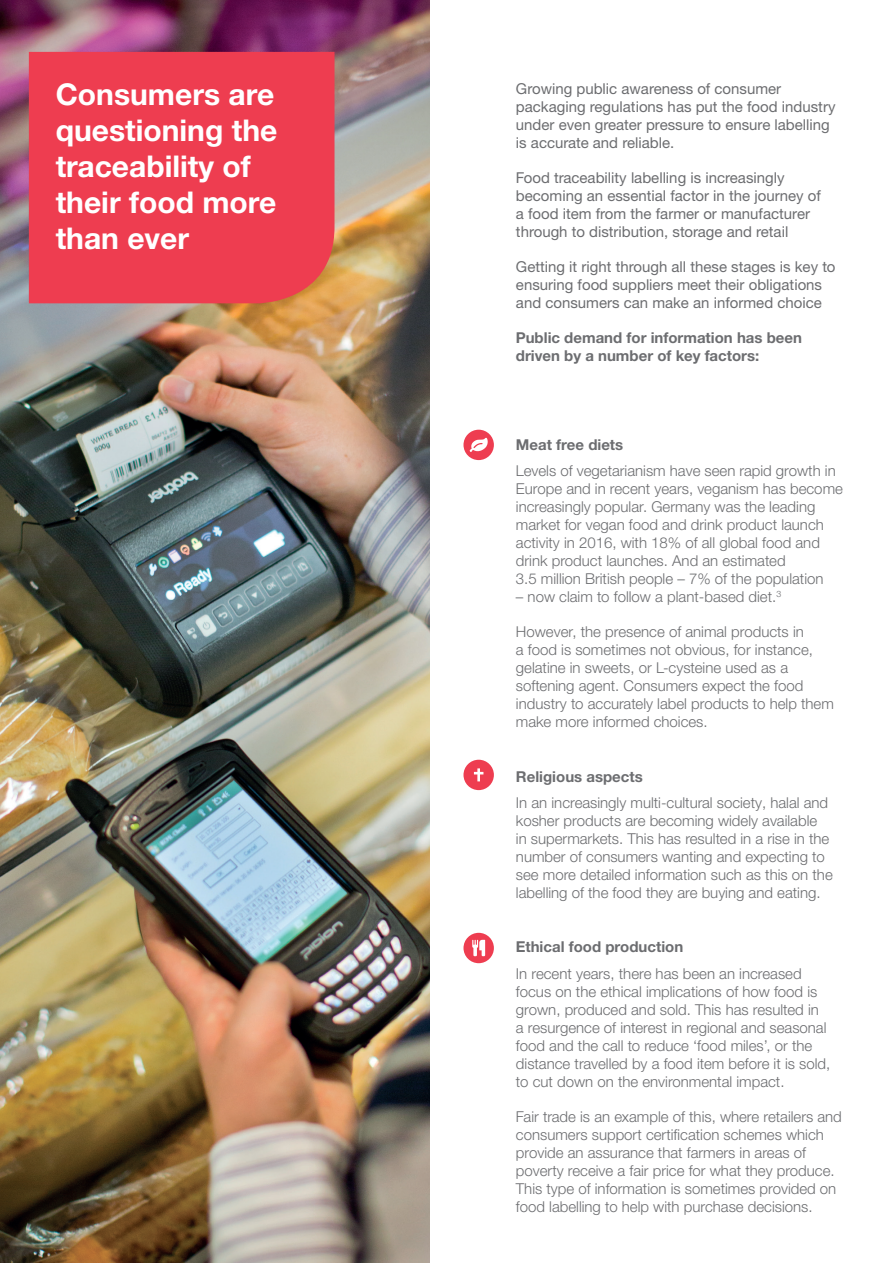
<style>
.page{position:relative;width:893px;height:1263px;background:#fff}
.page>*{position:absolute;margin:0;border:0;box-sizing:border-box;transform-origin:0 0}
.t1{font:700 30px/36px "Helvetica Neue LTW1 G";color:#fff}
.t2{font:300 15px/18px "Helvetica Neue LTW1 G";color:#6c6d70}
.t3{font:15px/18px "Helvetica Neue LTW1 G";color:#6c6d70}
.t4{font:700 15px/18px "Helvetica Neue LTW1 G";color:#6c6d70}
</style>
<div class="page">
<img style="left:0;top:0;width:429px;height:1263px">
<div style="left:29px;top:52px;width:305px;height:251px;background:#ee3d50"></div>
<div style="left:463px;top:760px;width:31px;height:30px;background:#ee3d50;border-radius:50%"></div>
<svg style="left:474px;top:768px;width:9px;height:13px"></svg>
<div style="left:463px;top:933px;width:31px;height:30px;background:#ee3d50;border-radius:50%"></div>
<svg style="left:472px;top:940px;width:13px;height:16px"></svg>
<div style="left:463px;top:430px;width:31px;height:30px;background:#ee3d50;border-radius:50%"></div>
<svg style="left:470px;top:438px;width:18px;height:14px"></svg>
<p class="t1" style="left:56px;top:76px;width:223px">Consumers are questioning the traceability of their food more than ever</p>
<p class="t3" style="left:516px;top:79px;width:321px">Growing public awareness of consumer packaging regulations has put the food industry under even greater pressure to ensure labelling is accurate and reliable.</p>
<p class="t3" style="left:516px;top:168px;width:306px">Food traceability labelling is increasingly becoming an essential factor in the journey of a food item from the farmer or manufacturer through to distribution, storage and retail</p>
<p class="t3" style="left:516px;top:257px;width:321px">Getting it right through all these stages is key to ensuring food suppliers meet their obligations and consumers can make an informed choice</p>
<p class="t4" style="left:516px;top:328px;width:288px">Public demand for information has been driven by a number of key factors:</p>
<p class="t4" style="left:516px;top:435px;width:109px">Meat free diets</p>
<p class="t2" style="left:516px;top:462px;width:328px">Levels of vegetarianism have seen rapid growth in Europe and in recent years, veganism has become increasingly popular. Germany was the leading market for vegan food and drink product launch activity in 2016, with 18% of all global food and drink product launches. And an estimated<br>3.5 million British people – 7% of the population</p>
<p class="t2" style="left:516px;top:588px;width:267px">– now claim to follow a plant-based diet.<sup>3</sup></p>
<p class="t2" style="left:516px;top:623px;width:319px">However, the presence of animal products in<br>a food is sometimes not obvious, for instance, gelatine in sweets, or L-cysteine used as a softening agent. Consumers expect the food industry to accurately label products to help them make more informed choices.</p>
<p class="t4" style="left:516px;top:767px;width:128px">Religious aspects</p>
<p class="t2" style="left:516px;top:794px;width:318px">In an increasingly multi-cultural society, halal and kosher products are becoming widely available<br>in supermarkets. This has resulted in a rise in the number of consumers wanting and expecting to see more detailed information such as this on the labelling of the food they are buying and eating.</p>
<p class="t4" style="left:516px;top:938px;width:169px">Ethical food production</p>
<p class="t2" style="left:516px;top:964px;width:316px">In recent years, there has been an increased focus on the ethical implications of how food is grown, produced and sold. This has resulted in a resurgence of interest in regional and seasonal food and the call to reduce ‘food miles’, or the distance travelled by a food item before it is sold, to cut down on the environmental impact.</p>
<p class="t2" style="left:516px;top:1107px;width:327px">Fair trade is an example of this, where retailers and consumers support certification schemes which provide an assurance that farmers in areas of poverty receive a fair price for what they produce.<br>This type of information is sometimes provided on food labelling to help with purchase decisions.</p>
</div>
